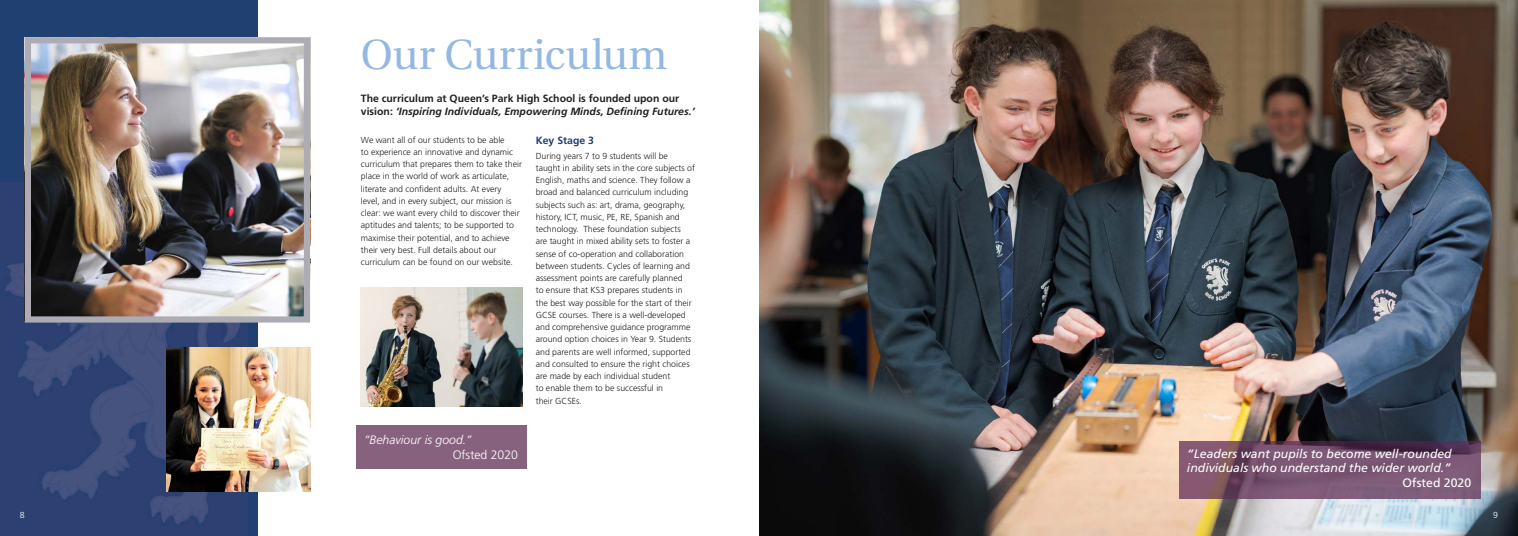
<style>
.page{position:relative;width:1518px;height:536px;background:#fff}
.page>*{position:absolute;margin:0;border:0;box-sizing:border-box;transform-origin:0 0}
.t1{font:42px "Heuristica";letter-spacing:.015em;color:#94b8e1}
.t2{font:italic 12.25px/14.7px "Frutiger LT Std";color:#fff}
.t3{font:italic 300 12.25px "Frutiger LT Std";color:#fff}
.t4{font:12.25px "Frutiger LT Std";color:#fff}
.t5{font:300 12.25px "Frutiger LT Std";color:#fff}
.t6{font:700 10.5px/13.1px "Frutiger LT Std";color:#231f20}
.t7{font:700 10.5px "Frutiger LT Std";color:#204072}
.t8{font:300 8.75px/12.2px "Frutiger LT Std";color:#231f20}
.t9{font:300 8.75px "Frutiger LT Std";color:#fff}
.s1{font-style:italic}
</style>
<div class="page">
<div style="left:0;top:0;width:257px;height:536px;background:#204072"></div>
<img style="left:0;top:183px;width:247px;height:353px">
<img style="left:759px;top:0;width:759px;height:536px">
<img style="left:361px;top:288px;width:161px;height:119px">
<img style="left:1180px;top:441px;width:301px;height:58px">
<div style="left:356px;top:425px;width:171px;height:44px;background:#87627f"></div>
<img style="left:166px;top:347px;width:144px;height:145px">
<img style="left:32px;top:44px;width:271px;height:271px">
<div style="left:25px;top:37px;width:285px;height:285px;border:6px solid #adacb5"></div>
<h1 class="t1" style="left:361px;top:22px;width:308px">Our Curriculum</h1>
<p class="t6" style="left:361px;top:92px;width:335px">The curriculum at Queen’s Park High School is founded upon our vision: <span class="s1">‘Inspiring Individuals, Empowering Minds, Defining Futures.’</span></p>
<p class="t8" style="left:361px;top:133px;width:163px">We want all of our students to be able<br>to experience an innovative and dynamic curriculum that prepares them to take their place in the world of work as articulate, literate and confident adults. At every level, and in every subject, our mission is clear: we want every child to discover their aptitudes and talents; to be supported to maximise their potential, and to achieve their very best. Full details about our curriculum can be found on our website.</p>
<p class="t7" style="left:536px;top:134px;width:60px">Key Stage 3</p>
<p class="t8" style="left:536px;top:150px;width:161px">During years 7 to 9 students will be<br>taught in ability sets in the core subjects of English, maths and science. They follow a broad and balanced curriculum including subjects such as: art, drama, geography, history, ICT, music, PE, RE, Spanish and technology. These foundation subjects<br>are taught in mixed ability sets to foster a sense of co-operation and collaboration between students. Cycles of learning and assessment points are carefully planned<br>to ensure that KS3 prepares students in the best way possible for the start of their GCSE courses. There is a well-developed and comprehensive guidance programme around option choices in Year 9. Students and parents are well informed, supported and consulted to ensure the right choices are made by each individual student<br>to enable them to be successful in<br>their GCSEs.</p>
<h2 class="t3" style="left:364px;top:433px;width:109px">“Behaviour is good.”</h2>
<h2 class="t5" style="left:453px;top:448px;width:67px">Ofsted 2020</h2>
<h2 class="t2" style="left:1187px;top:446px;width:266px">“Leaders want pupils to become well-rounded individuals who understand the wider world.”</h2>
<h2 class="t4" style="left:1402px;top:475px;width:70px">Ofsted 2020</h2>
<p class="t9" style="left:20px;top:510px;width:6px">8</p>
<p class="t9" style="left:1493px;top:510px;width:6px">9</p>
</div>
